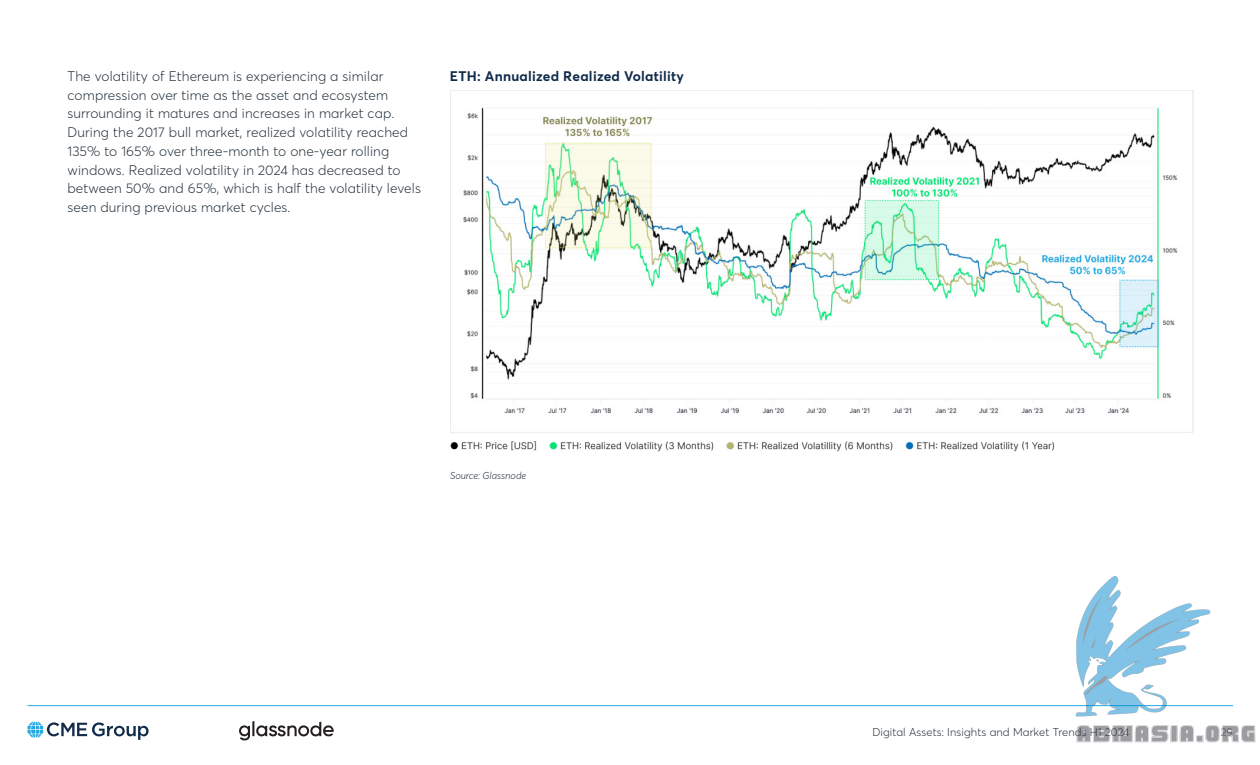
<style>
.page{position:relative;width:1260px;height:765px;background:#fff}
.page>*{position:absolute;margin:0;border:0;box-sizing:border-box;transform-origin:0 0}
.t1{font:300 13.75px/18.8px "Averta";letter-spacing:.01em;color:#25323c}
.t2{font:700 13.75px "Averta";letter-spacing:.02em;color:#112b4a}
.t3{font:300 11.25px "Averta";letter-spacing:.01em;color:#25323c}
.t4{font:300 11.25px "Averta";color:#5a6874}
.t5{font:italic 300 10px "Averta";color:#25323c}
</style>
<div class="page">
<hr style="left:28px;top:705px;width:1205px;height:1px;background:#25a9e0">
<img style="left:450px;top:90px;width:744px;height:361px">
<svg style="left:28px;top:722px;width:121px;height:18px"></svg>
<svg style="left:239px;top:721px;width:95px;height:20px"></svg>
<img style="left:1071px;top:576px;width:185px;height:167px">
<p class="t1" style="left:68px;top:66px;width:355px">The volatility of Ethereum is experiencing a similar compression over time as the asset and ecosystem surrounding it matures and increases in market cap.<br>During the 2017 bull market, realized volatility reached 135% to 165% over three-month to one-year rolling windows. Realized volatility in 2024 has decreased to between 50% and 65%, which is half the volatility levels seen during previous market cycles.</p>
<p class="t2" style="left:450px;top:66px;width:235px">ETH: Annualized Realized Volatility</p>
<p class="t5" style="left:450px;top:469px;width:78px">Source: Glassnode</p>
<p class="t3" style="left:872px;top:725px;width:259px">Digital Assets: Insights and Market Trends H1 2024</p>
<p class="t4" style="left:1221px;top:725px;width:14px">29</p>
</div>
